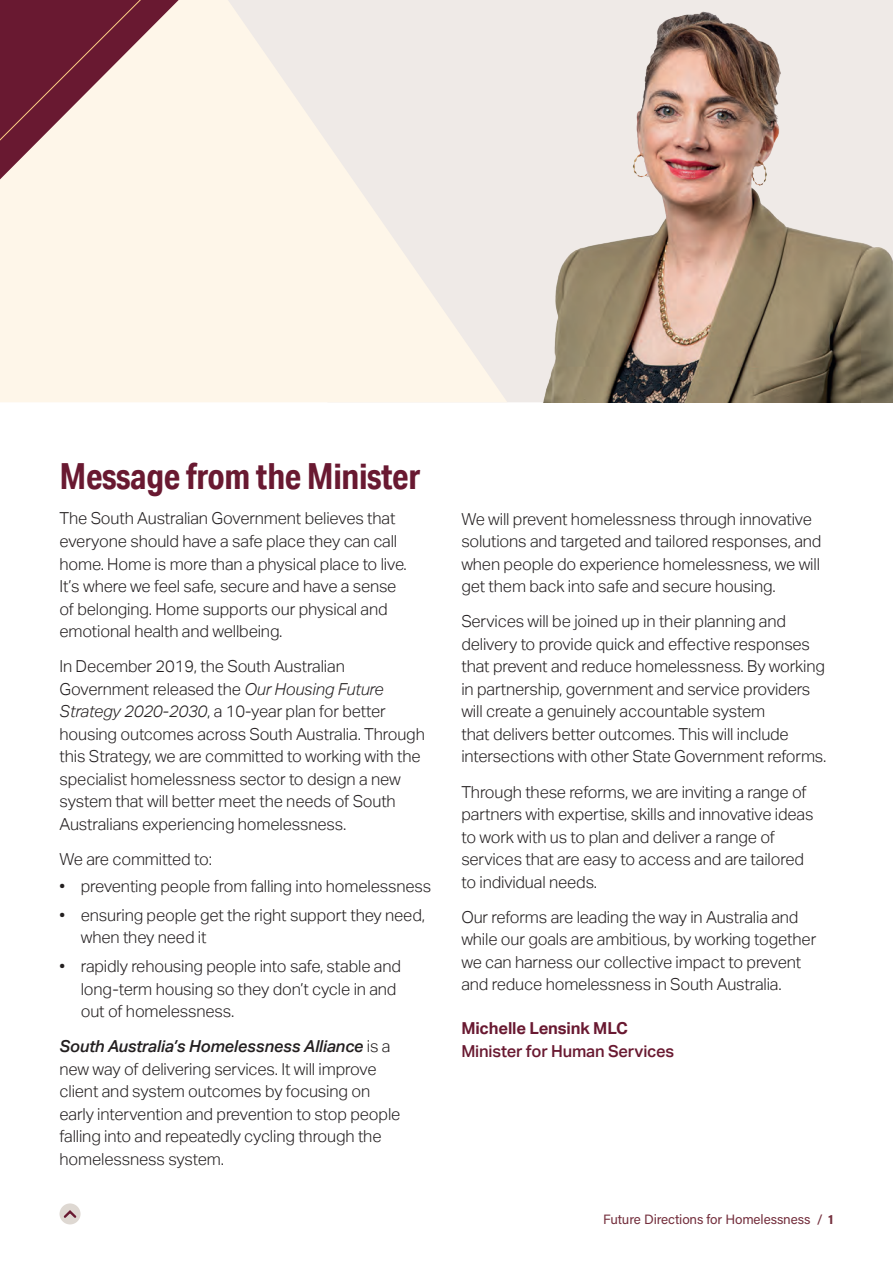
<style>
.page{position:relative;width:893px;height:1263px;background:#fff}
.page>*{position:absolute;margin:0;border:0;box-sizing:border-box;transform-origin:0 0}
._1__Heading_-_BURG{font:700 36px "Aktiv Grotesk Cd";letter-spacing:-.01em;color:#691931}
._3__Body_Copy{font:300 16.5px/22.5px "Aktiv Grotesk";letter-spacing:-.01em;color:#231f20}
._2__Subhead_-_BURG{font:500 16.5px "Aktiv Grotesk";letter-spacing:-.01em;color:#691931}
._2__Subhead_-_BURG-2{font:700 16.5px "Aktiv Grotesk";letter-spacing:-.01em;color:#691931}
.t1{font:13.5px "Acumin Pro";letter-spacing:-.01em;color:#742f3d}
.s1{font-style:italic}
.s2{font-weight:500;font-style:italic}
.s3{font-weight:500}
.s4{font-weight:700}
</style>
<div class="page">
<div style="left:60px;top:1203px;width:21px;height:21px;background:#ded8d2;border-radius:50%"></div>
<svg style="left:63px;top:1210px;width:14px;height:8px"></svg>
<img style="left:507px;top:0;width:386px;height:402px">
<svg style="left:167px;top:0;width:340px;height:402px;background:#f7f1e8"></svg>
<div style="left:167px;top:0;width:12px;height:179px;background:#fef6e9"></div>
<svg style="left:0;top:0;width:167px;height:402px;background:#dac1bd"></svg>
<p class="_1__Heading_-_BURG" style="left:60px;top:454px;width:362px">Message from the Minister</p>
<p class="_3__Body_Copy" style="left:60px;top:507px;width:349px">The South Australian Government believes that everyone should have a safe place they can call home. Home is more than a physical place to live.<br>It’s where we feel safe, secure and have a sense of belonging. Home supports our physical and emotional health and wellbeing.</p>
<p class="_3__Body_Copy" style="left:60px;top:655px;width:367px">In December 2019, the South Australian Government released the <span class="s1">Our Housing Future Strategy 2020-2030</span>, a 10-year plan for better housing outcomes across South Australia. Through this Strategy, we are committed to working with the specialist homelessness sector to design a new system that will better meet the needs of South Australians experiencing homelessness.</p>
<p class="_3__Body_Copy" style="left:60px;top:848px;width:154px">We are committed to:</p>
<p class="_3__Body_Copy" style="left:60px;top:875px;width:373px">• preventing people from falling into homelessness</p>
<p class="_3__Body_Copy" style="left:81px;top:904px;width:346px;text-indent:-21px">• ensuring people get the right support they need, when they need it</p>
<p class="_3__Body_Copy" style="left:81px;top:955px;width:322px;text-indent:-21px">• rapidly rehousing people into safe, stable and long-term housing so they don’t cycle in and out of homelessness.</p>
<p class="_3__Body_Copy" style="left:60px;top:1035px;width:342px"><span class="s2">South Australia’s Homelessness Alliance</span> is a new way of delivering services. It will improve client and system outcomes by focusing on early intervention and prevention to stop people falling into and repeatedly cycling through the homelessness system.</p>
<p class="_3__Body_Copy" style="left:461px;top:508px;width:362px">We will prevent homelessness through innovative solutions and targeted and tailored responses, and when people do experience homelessness, we will get them back into safe and secure housing.</p>
<p class="_3__Body_Copy" style="left:461px;top:610px;width:367px">Services will be joined up in their planning and delivery to provide quick and effective responses that prevent and reduce homelessness. By working in partnership, government and service providers will create a genuinely accountable system<br>that delivers better outcomes. This will include intersections with other State Government reforms.</p>
<p class="_3__Body_Copy" style="left:461px;top:781px;width:354px">Through these reforms, we are inviting a range of partners with expertise, skills and innovative ideas to work with us to plan and deliver a range of services that are easy to access and are tailored to individual needs.</p>
<p class="_3__Body_Copy" style="left:461px;top:906px;width:356px">Our reforms are leading the way in Australia and while our goals are ambitious, by working together we can harness our collective impact to prevent and reduce homelessness in South Australia.</p>
<p class="_2__Subhead_-_BURG-2" style="left:461px;top:1019px;width:168px">Michelle Lensink MLC</p>
<p class="_2__Subhead_-_BURG" style="left:461px;top:1041px;width:214px">Minister for Human Services</p>
<p class="t1" style="left:603px;top:1210px;width:232px">Future Directions for Homelessness <span class="s3">/</span> <span class="s4">1</span></p>
</div>
